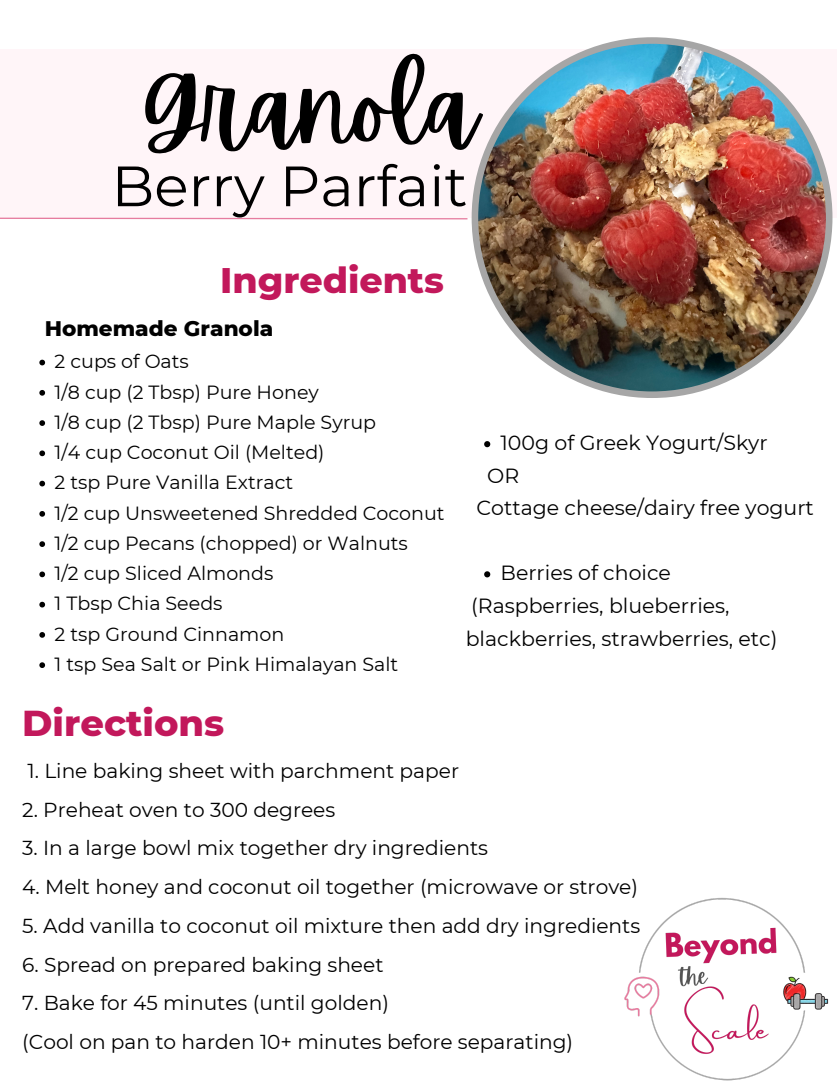
<style>
.page{position:relative;width:837px;height:1083px;background:#fff}
.page>*{position:absolute;margin:0;border:0;box-sizing:border-box;transform-origin:0 0}
.t1{font:99.49px "Apricots";color:#000}
.t2{font:56.7px "Montserrat";color:#000}
.t3{font:800 36.75px "Montserrat";color:#c2185b}
.t4{font:800 36.31px "Montserrat";color:#c2185b}
.t5{font:800 21.53px "Montserrat";color:#000}
.t6{font:20.47px "Montserrat";color:#000}
.t7{font:20.12px "Montserrat";color:#000}
.t8{font:19.07px "Montserrat";color:#000}
</style>
<div class="page">
<div style="left:0;top:49px;width:837px;height:168px;background:#fff5f8"></div>
<svg style="left:0;top:217px;width:468px;height:3px"></svg>
<svg style="left:39px;top:360px;width:6px;height:5px"></svg>
<svg style="left:39px;top:390px;width:6px;height:6px"></svg>
<svg style="left:39px;top:420px;width:6px;height:6px"></svg>
<svg style="left:39px;top:450px;width:6px;height:6px"></svg>
<svg style="left:39px;top:481px;width:6px;height:5px"></svg>
<svg style="left:39px;top:511px;width:6px;height:6px"></svg>
<svg style="left:39px;top:541px;width:6px;height:6px"></svg>
<svg style="left:39px;top:571px;width:6px;height:6px"></svg>
<svg style="left:39px;top:602px;width:6px;height:5px"></svg>
<svg style="left:39px;top:632px;width:6px;height:6px"></svg>
<svg style="left:39px;top:662px;width:6px;height:6px"></svg>
<img style="left:471px;top:37px;width:361px;height:361px">
<img style="left:624px;top:897px;width:205px;height:184px">
<svg style="left:484px;top:441px;width:6px;height:6px"></svg>
<svg style="left:484px;top:571px;width:6px;height:6px"></svg>
<p class="t1" style="left:140px;top:49px;width:340px">Granola</p>
<p class="t2" style="left:111px;top:151px;width:357px">Berry Parfait</p>
<p class="t4" style="left:220px;top:257px;width:225px">Ingredients</p>
<p class="t5" style="left:45px;top:316px;width:230px">Homemade Granola</p>
<p class="t8" style="left:55px;top:350px;width:136px">2 cups of Oats</p>
<p class="t8" style="left:55px;top:380px;width:266px">1/8 cup (2 Tbsp) Pure Honey</p>
<p class="t8" style="left:55px;top:410px;width:323px">1/8 cup (2 Tbsp) Pure Maple Syrup</p>
<p class="t8" style="left:55px;top:441px;width:271px">1/4 cup Coconut Oil (Melted)</p>
<p class="t8" style="left:55px;top:471px;width:240px">2 tsp Pure Vanilla Extract</p>
<p class="t8" style="left:55px;top:501px;width:391px">1/2 cup Unsweetened Shredded Coconut</p>
<p class="t8" style="left:55px;top:531px;width:355px">1/2 cup Pecans (chopped) or Walnuts</p>
<p class="t8" style="left:55px;top:562px;width:220px">1/2 cup Sliced Almonds</p>
<p class="t8" style="left:55px;top:592px;width:169px">1 Tbsp Chia Seeds</p>
<p class="t8" style="left:55px;top:622px;width:231px">2 tsp Ground Cinnamon</p>
<p class="t8" style="left:55px;top:652px;width:345px">1 tsp Sea Salt or Pink Himalayan Salt</p>
<p class="t6" style="left:500px;top:430px;width:268px">100g of Greek Yogurt/Skyr</p>
<p class="t6" style="left:487px;top:463px;width:34px">OR</p>
<p class="t6" style="left:476px;top:495px;width:339px">Cottage cheese/dairy free yogurt</p>
<p class="t6" style="left:500px;top:561px;width:172px">Berries of choice</p>
<p class="t6" style="left:471px;top:593px;width:260px">(Raspberries, blueberries,</p>
<p class="t6" style="left:466px;top:626px;width:313px">blackberries, strawberries, etc)</p>
<p class="t3" style="left:22px;top:701px;width:204px">Directions</p>
<p class="t7" style="left:28px;top:758px;width:433px">1. Line baking sheet with parchment paper</p>
<p class="t7" style="left:22px;top:797px;width:315px">2. Preheat oven to 300 degrees</p>
<p class="t7" style="left:22px;top:836px;width:467px">3. In a large bowl mix together dry ingredients</p>
<p class="t7" style="left:22px;top:875px;width:617px">4. Melt honey and coconut oil together (microwave or strove)</p>
<p class="t7" style="left:22px;top:913px;width:619px">5. Add vanilla to coconut oil mixture then add dry ingredients</p>
<p class="t7" style="left:22px;top:952px;width:363px">6. Spread on prepared baking sheet</p>
<p class="t7" style="left:22px;top:991px;width:368px">7. Bake for 45 minutes (until golden)</p>
<p class="t7" style="left:22px;top:1029px;width:552px">(Cool on pan to harden 10+ minutes before separating)</p>
</div>
